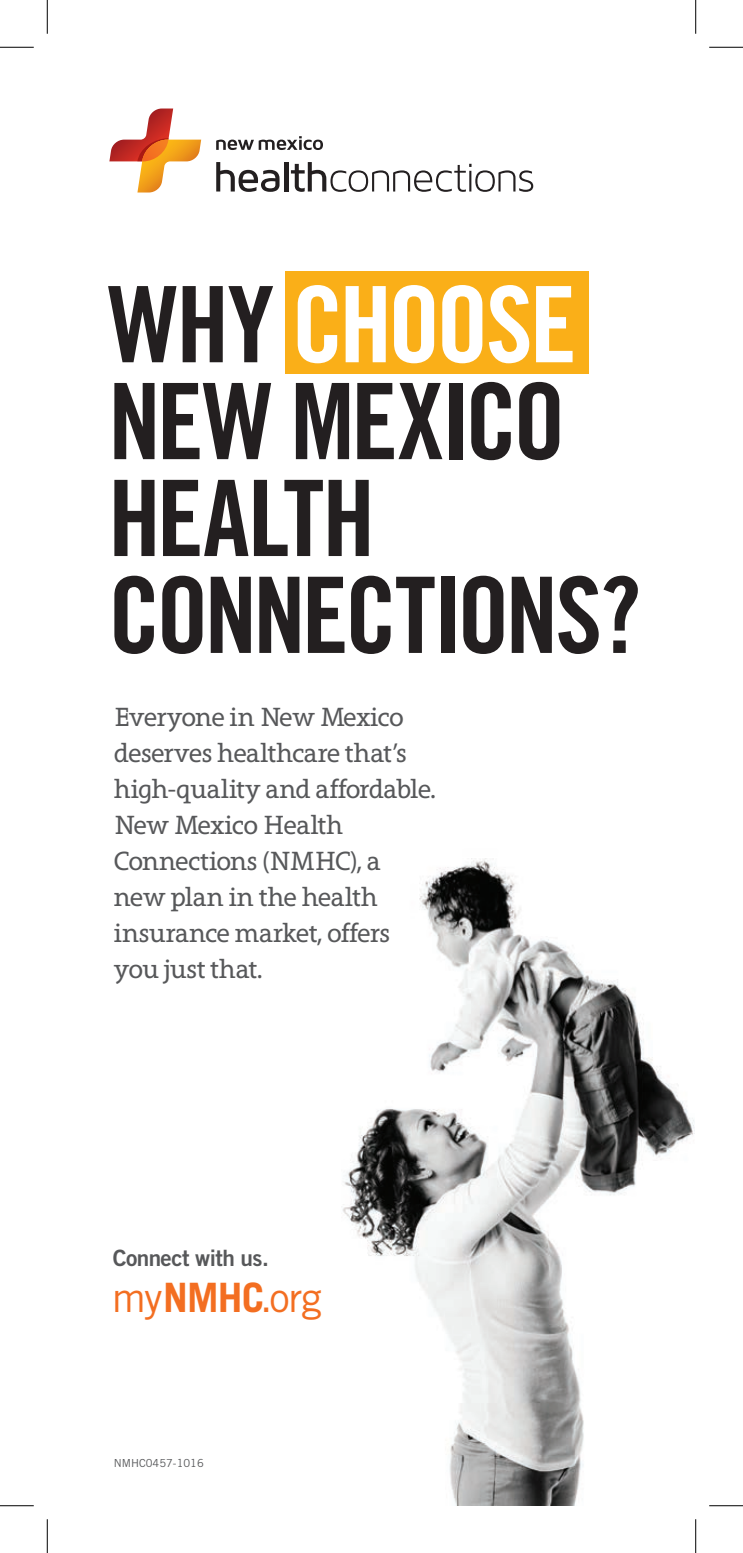
<style>
.page{position:relative;width:743px;height:1553px;background:#fff}
.page>*{position:absolute;margin:0;border:0;box-sizing:border-box;transform-origin:0 0}
.t1{font:105.52px/96.8px "Trade Gothic Bold Cond Twenty";letter-spacing:-.035em;color:#231f20}
.t2{font:40.5px "Trade Gothic";color:#f36e21}
.t3{font:27px/36px "Grandesign Neue Serif";letter-spacing:-.025em;color:#57585a}
.t4{font:22.5px "Trade Gothic Bold Two";letter-spacing:-.025em;color:#57585a}
.t5{font:11.03px "Trade Gothic";color:#57585a}
.s1{color:#fff}
.s2{font-weight:700}
</style>
<div class="page">
<img style="left:342px;top:858px;width:352px;height:647px">
<div style="left:285px;top:271px;width:304px;height:103px;background:#faaf18"></div>
<svg style="left:216px;top:162px;width:63px;height:30px"></svg>
<hr style="left:284px;top:162px;width:4px;height:29px;background:#231f20">
<svg style="left:291px;top:162px;width:242px;height:30px"></svg>
<svg style="left:216px;top:136px;width:107px;height:14px"></svg>
<svg style="left:109px;top:108px;width:92px;height:84px"></svg>
<hr style="left:0;top:47px;width:34px;height:1px;background:#000">
<hr style="left:709px;top:47px;width:33px;height:1px;background:#000">
<hr style="left:0;top:1505px;width:34px;height:1px;background:#000">
<hr style="left:709px;top:1505px;width:33px;height:1px;background:#000">
<hr style="left:47px;top:0;width:1px;height:34px;background:#000">
<hr style="left:47px;top:1519px;width:1px;height:33px;background:#000">
<hr style="left:695px;top:0;width:1px;height:34px;background:#000">
<hr style="left:695px;top:1519px;width:1px;height:33px;background:#000">
<h1 class="t1" style="left:108px;top:275px;width:534px">WHY <span class="s1">CHOOSE<br></span>NEW MEXICO<br>HEALTH<br>CONNECTIONS?</h1>
<p class="t3" style="left:114px;top:699px;width:323px">Everyone in New Mexico deserves healthcare that’s high-quality and affordable.<br>New Mexico Health<br>Connections (NMHC), a new plan in the health insurance market, offers you just that.</p>
<p class="t4" style="left:113px;top:1244px;width:157px">Connect with us.</p>
<h2 class="t2" style="left:112px;top:1273px;width:211px">my<span class="s2">NMHC</span>.org</h2>
<p class="t5" style="left:114px;top:1456px;width:91px">NMHC0457-1016</p>
</div>
